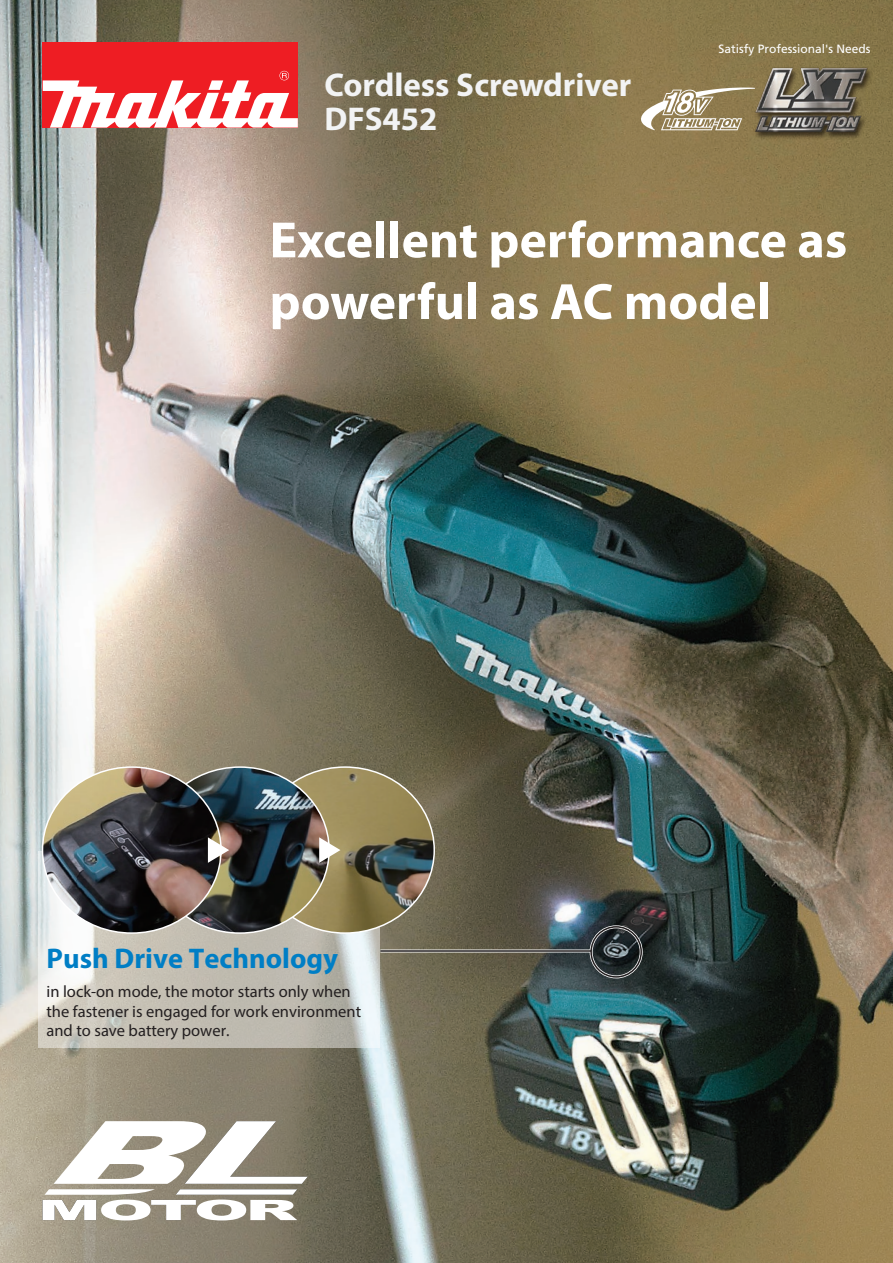
<style>
.page{position:relative;width:893px;height:1263px;background:#fff}
.page>*{position:absolute;margin:0;border:0;box-sizing:border-box;transform-origin:0 0}
.t1{font:700 51.45px/61.7px "Myriad Pro";color:#fff}
.t2{font:700 33px "Myriad Pro";color:#f2f3f4}
.t3{font:700 28.5px "Myriad Pro";color:#007ec5}
.t4{font:16.5px/19.5px "Myriad Pro";color:#231f20}
.t5{font:12px "Frutiger";color:#fff}
</style>
<div class="page">
<img style="left:0;top:0;width:893px;height:1263px">
<svg style="left:640px;top:87px;width:94px;height:43px"></svg>
<svg style="left:38px;top:851px;width:342px;height:197px;background:#c9c6bd"></svg>
<img style="left:329px;top:767px;width:105px;height:166px">
<img style="left:221px;top:767px;width:108px;height:166px">
<img style="left:43px;top:767px;width:178px;height:166px">
<svg style="left:208px;top:837px;width:21px;height:26px"></svg>
<svg style="left:319px;top:837px;width:21px;height:26px"></svg>
<div style="left:43px;top:43px;width:255px;height:85px;background:#ee1d23"></div>
<svg style="left:43px;top:71px;width:255px;height:57px"></svg>
<svg style="left:43px;top:1121px;width:265px;height:99px"></svg>
<div style="left:590px;top:925px;width:53px;height:53px;border:3px solid #fff;border-radius:50%"></div>
<hr style="left:380px;top:949px;width:211px;height:3px;background:#fff">
<div style="left:590px;top:926px;width:52px;height:52px;border:2px solid #231f20;border-radius:50%"></div>
<hr style="left:380px;top:950px;width:211px;height:2px;background:#231f20">
<img style="left:734px;top:48px;width:155px;height:105px">
<h2 class="t2" style="left:324px;top:63px;width:308px">Cordless Screwdriver</h2>
<h2 class="t2" style="left:324px;top:98px;width:115px">DFS452</h2>
<p class="t5" style="left:718px;top:42px;width:154px">Satisfy Professional's Needs</p>
<h1 class="t1" style="left:270px;top:207px;width:579px">Excellent performance as powerful as AC model</h1>
<h3 class="t3" style="left:47px;top:940px;width:293px">Push Drive Technology</h3>
<p class="t4" style="left:47px;top:981px;width:316px">in lock-on mode, the motor starts only when the fastener is engaged for work environment and to save battery power.</p>
</div>
